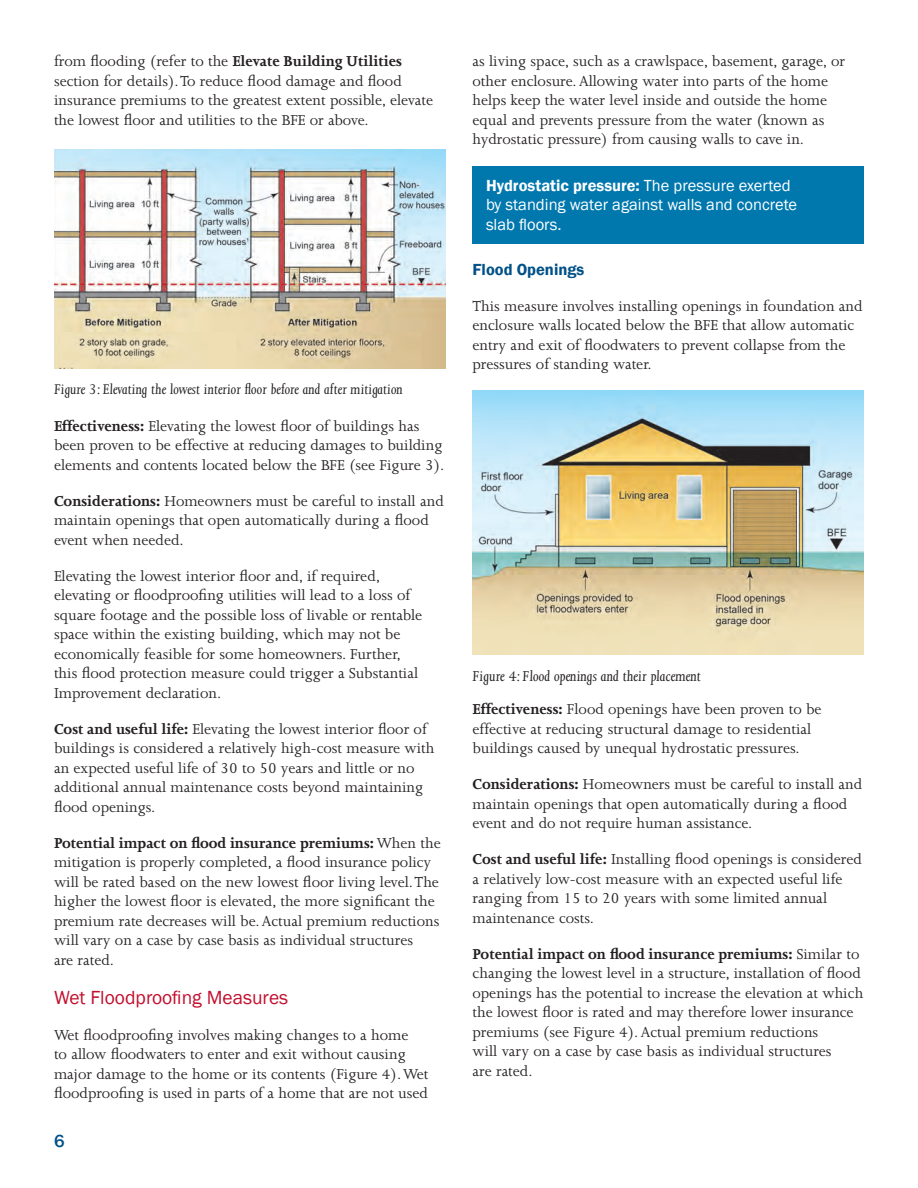
<style>
.page{position:relative;width:918px;height:1188px;background:#fff}
.page>*{position:absolute;margin:0;border:0;box-sizing:border-box;transform-origin:0 0}
.Copy_Subhead{font:19.5px "Franklin Gothic";color:#c3102f}
.t1{font:500 18px "Franklin Gothic";color:#005187}
.Copy_with_Bold_Intro{font:16.5px/19.5px "Joanna";color:#231f20}
.Copy{font:16.5px/19.5px "Joanna";color:#231f20}
.t2{font:16.5px/19.5px "Franklin Gothic";color:#fff}
.t3{font:italic 16.5px "Joanna";color:#231f20}
.Copy_Subhead_2{font:600 16.5px "Franklin Gothic";color:#005187}
.t4{font:italic 16.05px "Joanna";color:#231f20}
.s1{font-weight:700}
.s2{font-weight:600}
</style>
<div class="page">
<img style="left:54px;top:150px;width:392px;height:218px">
<div style="left:472px;top:166px;width:392px;height:77px;background:#0078ae"></div>
<img style="left:472px;top:391px;width:392px;height:264px">
<p class="Copy" style="left:54px;top:52px;width:381px">from flooding (refer to the <span class="s1">Elevate Building Utilities </span>section for details). To reduce flood damage and flood insurance premiums to the greatest extent possible, elevate the lowest floor and utilities to the BFE or above.</p>
<p class="t4" style="left:54px;top:380px;width:350px">Figure 3: Elevating the lowest interior floor before and after mitigation</p>
<p class="Copy_with_Bold_Intro" style="left:54px;top:416px;width:392px"><span class="s1">Effectiveness:</span> Elevating the lowest floor of buildings has been proven to be effective at reducing damages to building elements and contents located below the BFE (see Figure 3).</p>
<p class="Copy_with_Bold_Intro" style="left:54px;top:491px;width:391px"><span class="s1">Considerations:</span> Homeowners must be careful to install and maintain openings that open automatically during a flood event when needed.</p>
<p class="Copy" style="left:54px;top:566px;width:370px">Elevating the lowest interior floor and, if required, elevating or floodproofing utilities will lead to a loss of square footage and the possible loss of livable or rentable space within the existing building, which may not be economically feasible for some homeowners. Further, this flood protection measure could trigger a Substantial Improvement declaration.</p>
<p class="Copy_with_Bold_Intro" style="left:54px;top:719px;width:382px"><span class="s1">Cost and useful life:</span> Elevating the lowest interior floor of buildings is considered a relatively high-cost measure with an expected useful life of 30 to 50 years and little or no additional annual maintenance costs beyond maintaining flood openings.</p>
<p class="Copy_with_Bold_Intro" style="left:54px;top:833px;width:388px"><span class="s1">Potential impact on flood insurance premiums:</span> When the mitigation is properly completed, a flood insurance policy will be rated based on the new lowest floor living level. The higher the lowest floor is elevated, the more significant the premium rate decreases will be. Actual premium reductions will vary on a case by case basis as individual structures<br>are rated.</p>
<p class="Copy_Subhead" style="left:54px;top:985px;width:236px">Wet Floodproofing Measures</p>
<p class="Copy" style="left:54px;top:1025px;width:376px">Wet floodproofing involves making changes to a home<br>to allow floodwaters to enter and exit without causing major damage to the home or its contents (Figure 4). Wet floodproofing is used in parts of a home that are not used</p>
<p class="t1" style="left:54px;top:1129px;width:12px">6</p>
<p class="Copy" style="left:473px;top:52px;width:374px">as living space, such as a crawlspace, basement, garage, or other enclosure. Allowing water into parts of the home helps keep the water level inside and outside the home equal and prevents pressure from the water (known as hydrostatic pressure) from causing walls to cave in.</p>
<p class="t2" style="left:486px;top:176px;width:313px"><span class="s2">Hydrostatic pressure:</span> The pressure exerted by standing water against walls and concrete slab floors.</p>
<p class="Copy_Subhead_2" style="left:472px;top:259px;width:113px">Flood Openings</p>
<p class="Copy" style="left:472px;top:296px;width:392px">This measure involves installing openings in foundation and enclosure walls located below the BFE that allow automatic entry and exit of floodwaters to prevent collapse from the pressures of standing water.</p>
<p class="t3" style="left:472px;top:667px;width:230px">Figure 4: Flood openings and their placement</p>
<p class="Copy_with_Bold_Intro" style="left:472px;top:700px;width:351px"><span class="s1">Effectiveness:</span> Flood openings have been proven to be effective at reducing structural damage to residential buildings caused by unequal hydrostatic pressures.</p>
<p class="Copy_with_Bold_Intro" style="left:472px;top:775px;width:391px"><span class="s1">Considerations:</span> Homeowners must be careful to install and maintain openings that open automatically during a flood event and do not require human assistance.</p>
<p class="Copy_with_Bold_Intro" style="left:472px;top:850px;width:391px"><span class="s1">Cost and useful life:</span> Installing flood openings is considered a relatively low-cost measure with an expected useful life ranging from 15 to 20 years with some limited annual maintenance costs.</p>
<p class="Copy_with_Bold_Intro" style="left:472px;top:944px;width:392px"><span class="s1">Potential impact on flood insurance premiums:</span> Similar to changing the lowest level in a structure, installation of flood openings has the potential to increase the elevation at which the lowest floor is rated and may therefore lower insurance premiums (see Figure 4). Actual premium reductions<br>will vary on a case by case basis as individual structures<br>are rated.</p>
</div>
